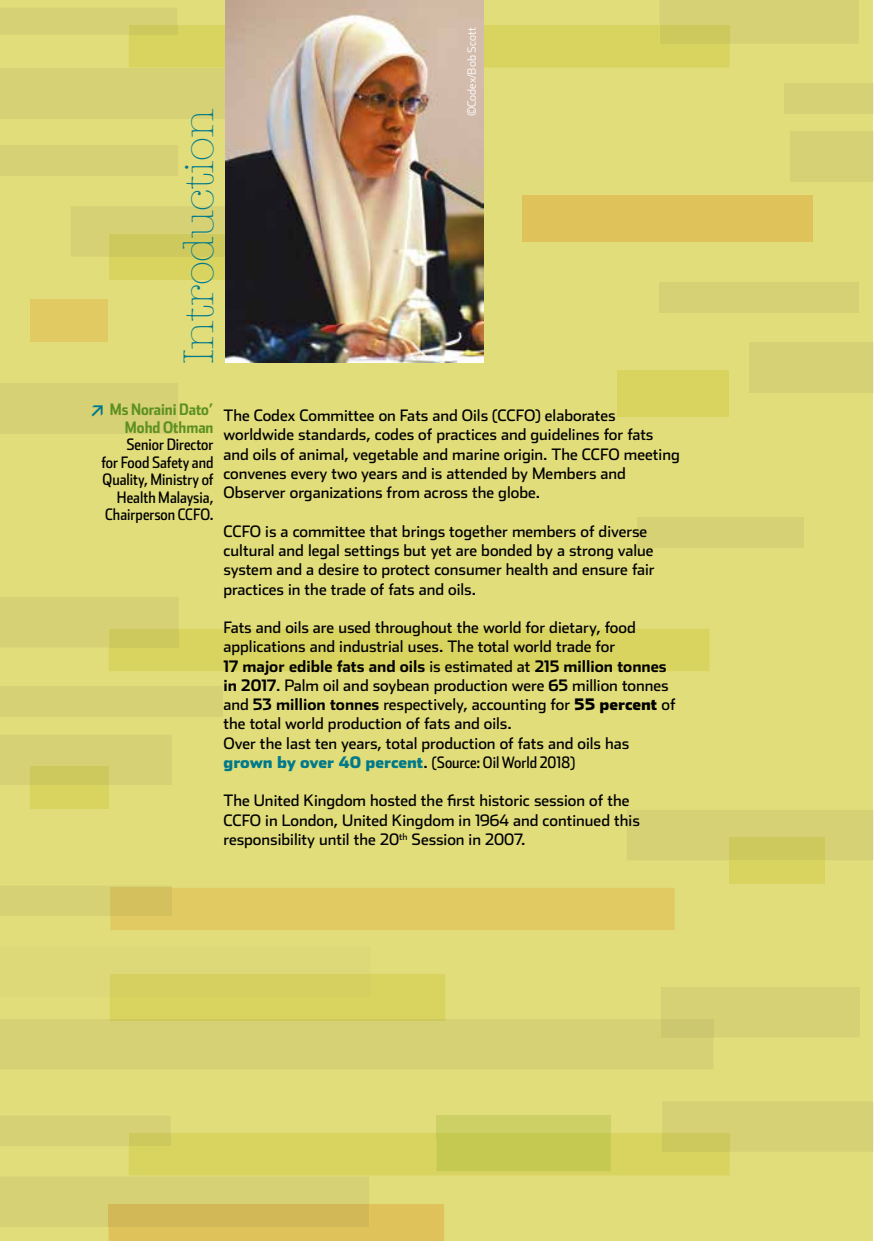
<style>
.page{position:relative;width:874px;height:1241px;background:#fff}
.page>*{position:absolute;margin:0;border:0;box-sizing:border-box;transform-origin:0 0}
.t1{font:300 43.75px "American Typewriter";letter-spacing:-.02em;color:#00798a}
.t2{font:15.75px/19.2px "Stainless";color:#000}
.t3{font:15.75px/17.5px "Stainless Cond";color:#000;text-align:right}
.t4{font:700 15.75px/17.5px "Stainless Cond";color:#5d9021;text-align:right}
.t5{font:300 11.38px "Stainless";color:#fff}
.s1{font-family:"DIN";color:#00798a}
.s2{font-weight:700}
.s3{font-weight:900}
.s4{font-family:"Stainless";font-weight:900;color:#00798a}
.s5{font-family:"Stainless"}
</style>
<div class="page">
<div style="left:0;top:0;width:872px;height:1240px;background:#e1dd7b"></div>
<div style="left:637px;top:517px;width:166px;height:30px;background:#d5d174"></div>
<svg style="left:0;top:597px;width:709px;height:74px"></svg>
<div style="left:109px;top:628px;width:69px;height:19px;background:#cdc95c"></div>
<div style="left:0;top:686px;width:223px;height:31px;background:#d5d174"></div>
<div style="left:0;top:735px;width:171px;height:49px;background:#d5d174"></div>
<div style="left:30px;top:784px;width:79px;height:24px;background:#d9d460"></div>
<div style="left:30px;top:766px;width:79px;height:18px;background:#cdc95c"></div>
<div style="left:627px;top:809px;width:246px;height:51px;background:#d5d174"></div>
<div style="left:729px;top:860px;width:95px;height:23px;background:#d9d460"></div>
<div style="left:729px;top:837px;width:95px;height:23px;background:#cdc95c"></div>
<svg style="left:0;top:886px;width:674px;height:44px"></svg>
<div style="left:110px;top:887px;width:62px;height:28px;background:#d4c05c"></div>
<svg style="left:0;top:974px;width:859px;height:95px"></svg>
<hr style="left:110px;top:1018px;width:335px;height:2px;background:#e9e8bf">
<div style="left:110px;top:973px;width:260px;height:23px;background:#d5d05f"></div>
<svg style="left:0;top:0;width:858px;height:67px"></svg>
<div style="left:129px;top:25px;width:48px;height:10px;background:#cdc95c"></div>
<div style="left:659px;top:25px;width:70px;height:19px;background:#cdc95c"></div>
<div style="left:784px;top:83px;width:89px;height:30px;background:#d5d174"></div>
<div style="left:0;top:69px;width:373px;height:50px;background:#d5d174"></div>
<div style="left:522px;top:195px;width:290px;height:47px;background:#e0c25b"></div>
<svg style="left:0;top:1091px;width:873px;height:149px"></svg>
<div style="left:109px;top:1203px;width:260px;height:23px;background:#d3b857"></div>
<div style="left:0;top:145px;width:177px;height:31px;background:#d5d174"></div>
<div style="left:790px;top:131px;width:83px;height:50px;background:#d5d174"></div>
<div style="left:71px;top:207px;width:154px;height:49px;background:#d5d174"></div>
<div style="left:109px;top:256px;width:131px;height:24px;background:#d9d460"></div>
<div style="left:109px;top:234px;width:131px;height:22px;background:#cdc95c"></div>
<div style="left:659px;top:282px;width:199px;height:30px;background:#d5d174"></div>
<div style="left:0;top:383px;width:177px;height:50px;background:#d5d174"></div>
<div style="left:30px;top:299px;width:77px;height:42px;background:#e1ca61"></div>
<div style="left:749px;top:343px;width:124px;height:50px;background:#d5d174"></div>
<div style="left:617px;top:370px;width:111px;height:47px;background:#d9d460"></div>
<img style="left:225px;top:0;width:258px;height:362px">
<h1 class="t1" style="left:166px;top:364px;width:256px;rotate:-90deg">Introduction</h1>
<p class="t5" style="left:465px;top:116px;width:90px;rotate:-90deg">©Codex/Bob Scott</p>
<p class="t4" style="left:90px;top:400px;width:125px"><span class="s1">≥</span> Ms Noraini Dato’<br>Mohd Othman</p>
<p class="t3" style="left:101px;top:435px;width:113px">Senior Director<br>for Food Safety and<br>Quality, Ministry of<br>Health Malaysia,<br>Chairperson CCFO.</p>
<p class="t2" style="left:223px;top:405px;width:457px">The Codex Committee on Fats and Oils (CCFO) elaborates worldwide standards, codes of practices and guidelines for fats and oils of animal, vegetable and marine origin. The CCFO meeting convenes every two years and is attended by Members and Observer organizations from across the globe.</p>
<p class="t2" style="left:223px;top:521px;width:432px">CCFO is a committee that brings together members of diverse cultural and legal settings but yet are bonded by a strong value system and a desire to protect consumer health and ensure fair practices in the trade of fats and oils.</p>
<p class="t2" style="left:223px;top:617px;width:453px">Fats and oils are used throughout the world for dietary, food applications and industrial uses. The total world trade for<br><span class="s2">17 major edible fats and oils</span> is estimated at <span class="s2">215 million tonnes in 2017</span>. Palm oil and soybean production were <span class="s2">65</span> million tonnes and <span class="s2">53 million tonnes</span> respectively, accounting for <span class="s3">55 percent</span> of the total world production of fats and oils.<br>Over the last ten years, total production of fats and oils has</p>
<p class="t3" style="left:223px;top:753px;width:353px"><span class="s4">grown by over 40 percent</span><span class="s5">.</span> (Source: Oil World 2018)</p>
<p class="t2" style="left:223px;top:790px;width:417px">The United Kingdom hosted the first historic session of the<br>CCFO in London, United Kingdom in 1964 and continued this responsibility until the 20<sup>th</sup> Session in 2007.</p>
</div>
